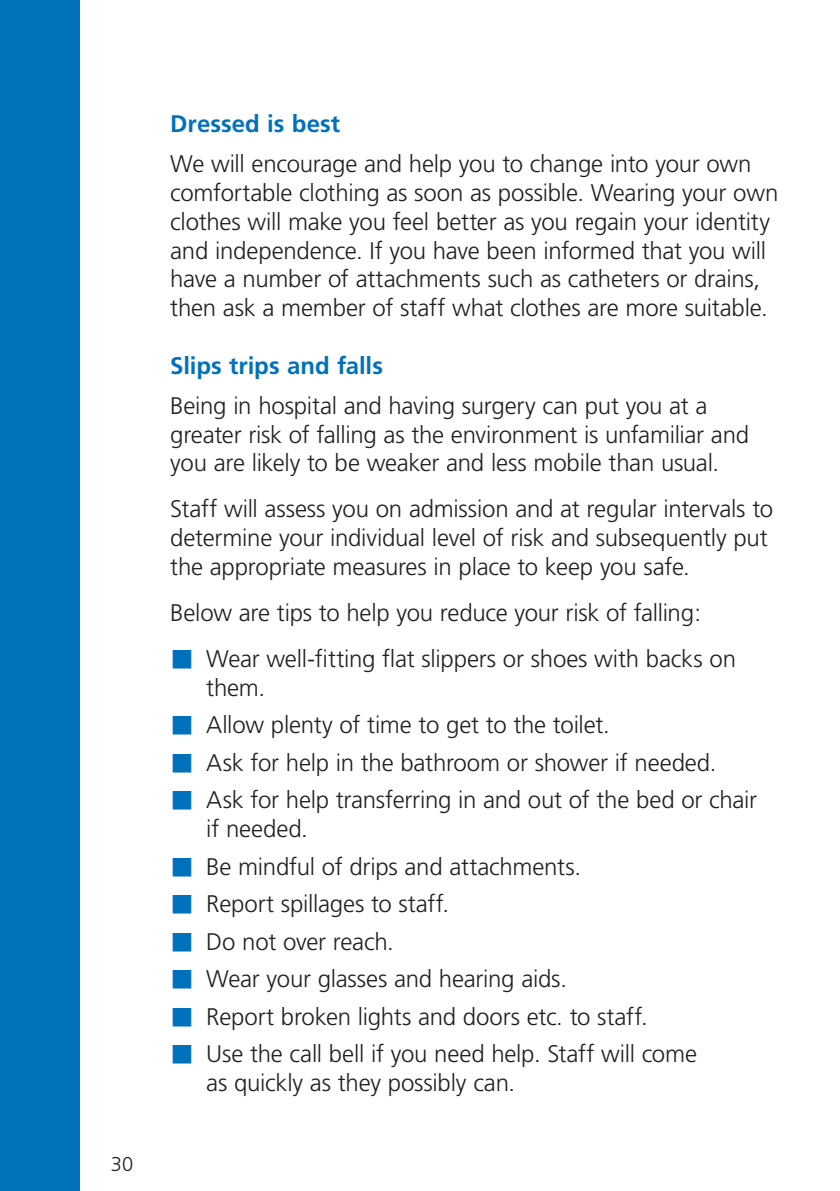
<style>
.page{position:relative;width:840px;height:1191px;background:#fff}
.page>*{position:absolute;margin:0;border:0;box-sizing:border-box;transform-origin:0 0}
.t1{font:300 24px/28.8px "Frutiger";letter-spacing:-.01em;color:#231f20}
.t2{font:700 24px "Frutiger";color:#0072bc}
.t3{font:300 20px "Frutiger";color:#231f20}
</style>
<div class="page">
<div style="left:0;top:0;width:79px;height:1191px;background:#0072bc"></div>
<p class="t3" style="left:111px;top:1152px;width:24px">30</p>
<p class="t2" style="left:170px;top:110px;width:171px">Dressed is best</p>
<p class="t1" style="left:170px;top:149px;width:609px">We will encourage and help you to change into your own comfortable clothing as soon as possible. Wearing your own clothes will make you feel better as you regain your identity and independence. If you have been informed that you will have a number of attachments such as catheters or drains, then ask a member of staff what clothes are more suitable.</p>
<p class="t2" style="left:170px;top:351px;width:214px">Slips trips and falls</p>
<p class="t1" style="left:170px;top:391px;width:580px">Being in hospital and having surgery can put you at a greater risk of falling as the environment is unfamiliar and you are likely to be weaker and less mobile than usual.</p>
<p class="t1" style="left:170px;top:494px;width:604px">Staff will assess you on admission and at regular intervals to determine your individual level of risk and subsequently put the appropriate measures in place to keep you safe.</p>
<p class="t1" style="left:206px;top:589px;width:531px;line-height:46px;text-indent:-36px">Below are tips to help you reduce your risk of falling:<br>Wear well-fitting flat slippers or shoes with backs on</p>
<p class="t1" style="left:206px;top:668px;width:552px;line-height:37.6px">them.<br>Allow plenty of time to get to the toilet.<br>Ask for help in the bathroom or shower if needed.<br>Ask for help transferring in and out of the bed or chair</p>
<p class="t1" style="left:206px;top:810px;width:492px;line-height:37.6px">if needed.<br>Be mindful of drips and attachments.<br>Report spillages to staff.<br>Do not over reach.<br>Wear your glasses and hearing aids.<br>Report broken lights and doors etc. to staff.<br>Use the call bell if you need help. Staff will come</p>
<p class="t1" style="left:206px;top:1068px;width:305px">as quickly as they possibly can.</p>
</div>
